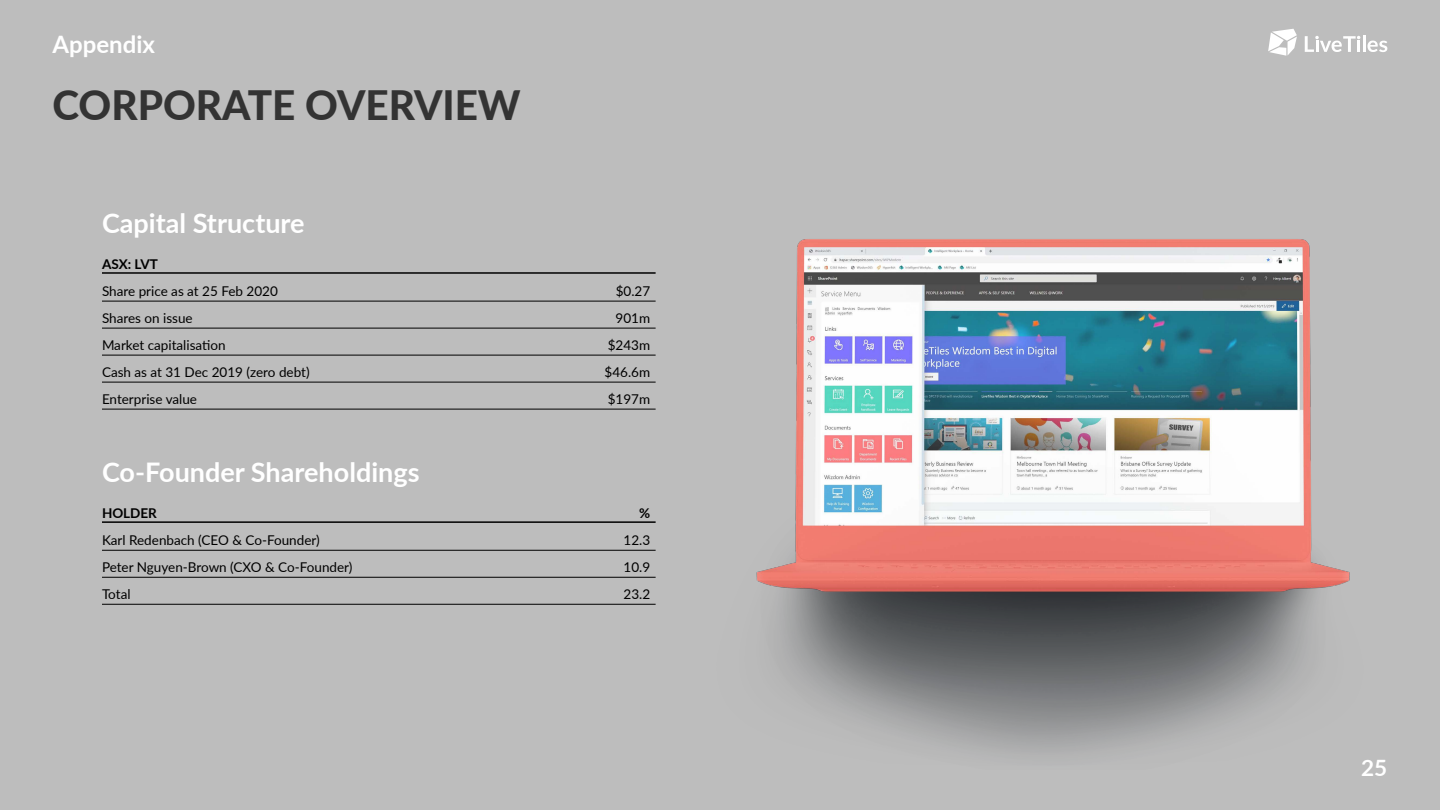
<style>
.page{position:relative;width:1440px;height:810px;background:#bdbdbd}
.page>*{position:absolute;margin:0;border:0;box-sizing:border-box;transform-origin:0 0}
.t1{font:800 40.5px "Lato";color:#333}
.Subheader{font:700 27px "Lato";color:#fff}
.t2{font:700 24px "Lato";color:#fff}
.t3{font:700 22.5px "Lato";color:#fff}
.Body_Copy_18_24{font:13.5px "Lato";color:#000}
.Body_Copy_18_24-2{font:700 13.5px "Lato";color:#000}
</style>
<div class="page">
<svg style="left:1268px;top:29px;width:29px;height:27px"></svg>
<svg style="left:1305px;top:36px;width:82px;height:16px"></svg>
<hr style="left:102px;top:272px;width:554px;height:2px;background:#000">
<hr style="left:102px;top:301px;width:554px;height:1px;background:#000">
<hr style="left:102px;top:328px;width:554px;height:1px;background:#000">
<hr style="left:102px;top:355px;width:554px;height:1px;background:#000">
<hr style="left:102px;top:382px;width:554px;height:1px;background:#000">
<hr style="left:102px;top:409px;width:554px;height:1px;background:#000">
<hr style="left:102px;top:521px;width:554px;height:2px;background:#000">
<hr style="left:102px;top:550px;width:554px;height:1px;background:#000">
<hr style="left:102px;top:577px;width:554px;height:1px;background:#000">
<hr style="left:102px;top:604px;width:554px;height:1px;background:#000">
<img style="left:756px;top:239px;width:594px;height:516px">
<p class="t2" style="left:53px;top:26px;width:104px">Appendix</p>
<p class="t1" style="left:53px;top:75px;width:470px">CORPORATE OVERVIEW</p>
<p class="Subheader" style="left:102px;top:204px;width:204px">Capital Structure</p>
<p class="Body_Copy_18_24-2" style="left:102px;top:254px;width:57px">ASX: LVT</p>
<p class="Body_Copy_18_24" style="left:102px;top:282px;width:177px">Share price as at 25 Feb 2020</p>
<p class="Body_Copy_18_24" style="left:616px;top:282px;width:36px">$0.27</p>
<p class="Body_Copy_18_24" style="left:102px;top:309px;width:92px">Shares on issue</p>
<p class="Body_Copy_18_24" style="left:616px;top:309px;width:36px">901m</p>
<p class="Body_Copy_18_24" style="left:102px;top:336px;width:125px">Market capitalisation</p>
<p class="Body_Copy_18_24" style="left:608px;top:336px;width:44px">$243m</p>
<p class="Body_Copy_18_24" style="left:102px;top:363px;width:209px">Cash as at 31 Dec 2019 (zero debt)</p>
<p class="Body_Copy_18_24" style="left:605px;top:363px;width:47px">$46.6m</p>
<p class="Body_Copy_18_24" style="left:102px;top:390px;width:97px">Enterprise value</p>
<p class="Body_Copy_18_24" style="left:608px;top:390px;width:44px">$197m</p>
<p class="Subheader" style="left:102px;top:453px;width:319px">Co-Founder Shareholdings</p>
<p class="Body_Copy_18_24-2" style="left:102px;top:504px;width:57px">HOLDER</p>
<p class="Body_Copy_18_24-2" style="left:639px;top:504px;width:13px">%</p>
<p class="Body_Copy_18_24" style="left:102px;top:531px;width:219px">Karl Redenbach (CEO &amp; Co-Founder)</p>
<p class="Body_Copy_18_24" style="left:624px;top:531px;width:28px">12.3</p>
<p class="Body_Copy_18_24" style="left:102px;top:558px;width:252px">Peter Nguyen-Brown (CXO &amp; Co-Founder)</p>
<p class="Body_Copy_18_24" style="left:624px;top:558px;width:28px">10.9</p>
<p class="Body_Copy_18_24" style="left:102px;top:585px;width:30px">Total</p>
<p class="Body_Copy_18_24" style="left:624px;top:585px;width:28px">23.2</p>
<p class="t3" style="left:1361px;top:751px;width:28px">25</p>
</div>
